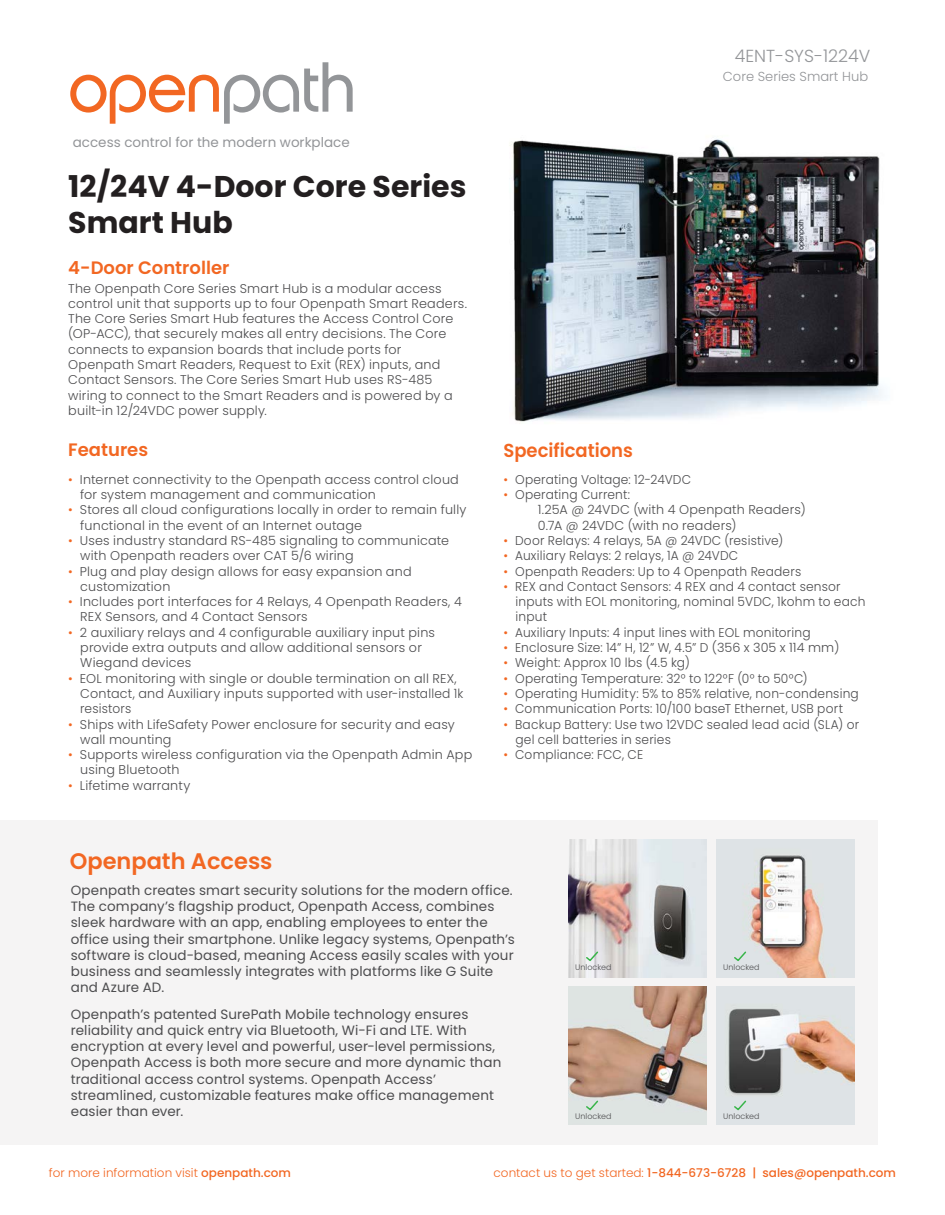
<style>
.page{position:relative;width:945px;height:1215px;background:#fff}
.page>*{position:absolute;margin:0;border:0;box-sizing:border-box;transform-origin:0 0}
.t1{font:700 30px/36px "Poppins";color:#231f20}
.t2{font:600 22.5px "Poppins";color:#f26722}
.t3{font:600 18.75px "Poppins";color:#f26722;scale:.96 1}
.t4{font:600 18px "Poppins";color:#f26722}
.t5{font:300 17.4px "Poppins";color:#939598}
.t6{font:13.5px/16.2px "Poppins";letter-spacing:.01em;color:#4d4d4f}
.t7{font:13.5px "Poppins";color:#939598}
.t8{font:300 13.05px "Poppins";color:#939598}
.t9{font:300 12.75px/15.3px "Poppins";letter-spacing:.015em;color:#4d4d4f}
.t10{font:300 12.75px/15.3px "Poppins";letter-spacing:.015em;color:#4d4d4f;scale:.96 1}
.t11{font:300 12.75px/15.3px "Poppins";letter-spacing:.015em;color:#4e4e4f}
.t12{font:500 12px "Poppins";color:#f26722}
.t13{font:300 12px "Poppins";color:#f26722}
.t14{font:300 7.95px "Poppins";color:#4d4d4f}
.s1{color:#f26722}
.s2{color:#4d4d4f}
.s3{font-weight:500}
.s4{font-weight:300}
</style>
<div class="page">
<div style="left:0;top:820px;width:878px;height:325px;background:#f5f4f4"></div>
<img style="left:569px;top:987px;width:138px;height:138px">
<img style="left:717px;top:839px;width:138px;height:138px">
<img style="left:717px;top:987px;width:138px;height:138px">
<img style="left:568px;top:839px;width:139px;height:138px">
<svg style="left:585px;top:950px;width:15px;height:13px"></svg>
<svg style="left:733px;top:950px;width:15px;height:13px"></svg>
<svg style="left:585px;top:1099px;width:15px;height:13px"></svg>
<svg style="left:733px;top:1099px;width:15px;height:13px"></svg>
<img style="left:509px;top:139px;width:374px;height:283px">
<svg style="left:70px;top:62px;width:283px;height:62px"></svg>
<p class="t7" style="left:73px;top:134px;width:278px">access control for the modern workplace</p>
<h1 class="t1" style="left:68px;top:169px;width:400px">12/24V 4-Door Core Series<br>Smart Hub</h1>
<h3 class="t4" style="left:68px;top:258px;width:163px">4-Door Controller</h3>
<p class="t9" style="left:68px;top:281px;width:400px">The Openpath Core Series Smart Hub is a modular access control unit that supports up to four Openpath Smart Readers.<br>The Core Series Smart Hub features the Access Control Core (OP-ACC), that securely makes all entry decisions. The Core connects to expansion boards that include ports for Openpath Smart Readers, Request to Exit (REX) inputs, and Contact Sensors. The Core Series Smart Hub uses RS-485 wiring to connect to the Smart Readers and is powered by a built-in 12/24VDC power supply.</p>
<h3 class="t4" style="left:68px;top:440px;width:81px">Features</h3>
<h3 class="t3" style="left:503px;top:440px;width:136px">Specifications</h3>
<h3 class="t5" style="left:735px;top:46px;width:137px">4ENT-SYS-1224V</h3>
<p class="t8" style="left:723px;top:69px;width:147px">Core Series Smart Hub</p>
<p class="t9" style="left:80px;top:472px;width:380px;text-indent:-12px"><span class="s1">•</span> Internet connectivity to the Openpath access control cloud for system management and communication</p>
<p class="t9" style="left:80px;top:502px;width:388px;text-indent:-12px"><span class="s1">•</span> Stores all cloud configurations locally in order to remain fully functional in the event of an Internet outage</p>
<p class="t9" style="left:80px;top:533px;width:370px;text-indent:-12px"><span class="s1">•</span> Uses industry standard RS-485 signaling to communicate with Openpath readers over CAT 5/6 wiring</p>
<p class="t9" style="left:80px;top:564px;width:333px;text-indent:-12px"><span class="s1">•</span> Plug and play design allows for easy expansion and customization</p>
<p class="t9" style="left:80px;top:594px;width:383px;text-indent:-12px"><span class="s1">•</span> Includes port interfaces for 4 Relays, 4 Openpath Readers, 4<br>REX Sensors, and 4 Contact Sensors</p>
<p class="t9" style="left:80px;top:625px;width:356px;text-indent:-12px"><span class="s1">•</span> 2 auxiliary relays and 4 configurable auxiliary input pins provide extra outputs and allow additional sensors or<br>Wiegand devices</p>
<p class="t9" style="left:80px;top:671px;width:385px;text-indent:-12px"><span class="s1">•</span> EOL monitoring with single or double termination on all REX,<br>Contact, and Auxiliary inputs supported with user-installed 1k resistors</p>
<p class="t9" style="left:80px;top:717px;width:376px;text-indent:-12px"><span class="s1">•</span> Ships with LifeSafety Power enclosure for security and easy wall mounting</p>
<p class="t9" style="left:80px;top:747px;width:394px;text-indent:-12px"><span class="s1">•</span> Supports wireless configuration via the Openpath Admin App using Bluetooth</p>
<p class="t9" style="left:68px;top:778px;width:124px"><span class="s1">•</span> Lifetime warranty</p>
<h2 class="t2" style="left:70px;top:848px;width:204px">Openpath Access</h2>
<p class="t10" style="left:503px;top:472px;width:197px"><span class="s1">•</span> Operating Voltage: 12-24VDC</p>
<p class="t11" style="left:538px;top:487px;width:269px;text-indent:-34px"><span class="s1">•</span> <span class="s2">Operating Current:<br></span>1.25A @ 24VDC (with 4 Openpath Readers)<br>0.7A @ 24VDC (with no readers)</p>
<p class="t10" style="left:503px;top:533px;width:293px"><span class="s1">•</span> Door Relays: 4 relays, 5A @ 24VDC (resistive)</p>
<p class="t10" style="left:503px;top:548px;width:246px"><span class="s1">•</span> Auxiliary Relays: 2 relays, 1A @ 24VDC</p>
<p class="t10" style="left:503px;top:564px;width:312px"><span class="s1">•</span> Openpath Readers: Up to 4 Openpath Readers</p>
<p class="t10" style="left:515px;top:579px;width:366px;text-indent:-12px"><span class="s1">•</span> REX and Contact Sensors: 4 REX and 4 contact sensor inputs with EOL monitoring, nominal 5VDC, 1kohm to each input</p>
<p class="t10" style="left:503px;top:625px;width:322px"><span class="s1">•</span> Auxiliary Inputs: 4 input lines with EOL monitoring</p>
<p class="t10" style="left:503px;top:640px;width:351px"><span class="s1">•</span> Enclosure Size: 14” H, 12” W, 4.5” D (356 x 305 x 114 mm)</p>
<p class="t10" style="left:503px;top:655px;width:196px"><span class="s1">•</span> Weight: Approx 10 lbs (4.5 kg)</p>
<p class="t10" style="left:503px;top:671px;width:318px"><span class="s1">•</span> Operating Temperature: 32° to 122°F (0° to 50°C)</p>
<p class="t10" style="left:503px;top:686px;width:372px"><span class="s1">•</span> Operating Humidity: 5% to 85% relative, non-condensing</p>
<p class="t10" style="left:503px;top:701px;width:355px"><span class="s1">•</span> Communication Ports: 10/100 baseT Ethernet, USB port</p>
<p class="t10" style="left:515px;top:717px;width:360px;text-indent:-12px"><span class="s1">•</span> Backup Battery: Use two 12VDC sealed lead acid (SLA) or gel cell batteries in series</p>
<p class="t10" style="left:503px;top:747px;width:147px"><span class="s1">•</span> Compliance: FCC, CE</p>
<p class="t6" style="left:71px;top:882px;width:446px">Openpath creates smart security solutions for the modern office.<br>The company’s flagship product, Openpath Access, combines sleek hardware with an app, enabling employees to enter the office using their smartphone. Unlike legacy systems, Openpath’s software is cloud-based, meaning Access easily scales with your business and seamlessly integrates with platforms like G Suite and Azure AD.</p>
<p class="t6" style="left:71px;top:1006px;width:432px">Openpath’s patented SurePath Mobile technology ensures reliability and quick entry via Bluetooth, Wi-Fi and LTE. With encryption at every level and powerful, user-level permissions, Openpath Access is both more secure and more dynamic than traditional access control systems. Openpath Access’ streamlined, customizable features make office management easier than ever.</p>
<p class="t14" style="left:575px;top:963px;width:38px">Unlocked</p>
<p class="t14" style="left:723px;top:963px;width:38px">Unlocked</p>
<p class="t14" style="left:575px;top:1112px;width:38px">Unlocked</p>
<p class="t14" style="left:723px;top:1112px;width:38px">Unlocked</p>
<p class="t13" style="left:49px;top:1166px;width:244px">for more information visit <span class="s3">openpath.com</span></p>
<p class="t12" style="left:494px;top:1166px;width:404px"><span class="s4">contact us to get started:</span> 1-844-673-6728 | sales@openpath.com</p>
</div>
